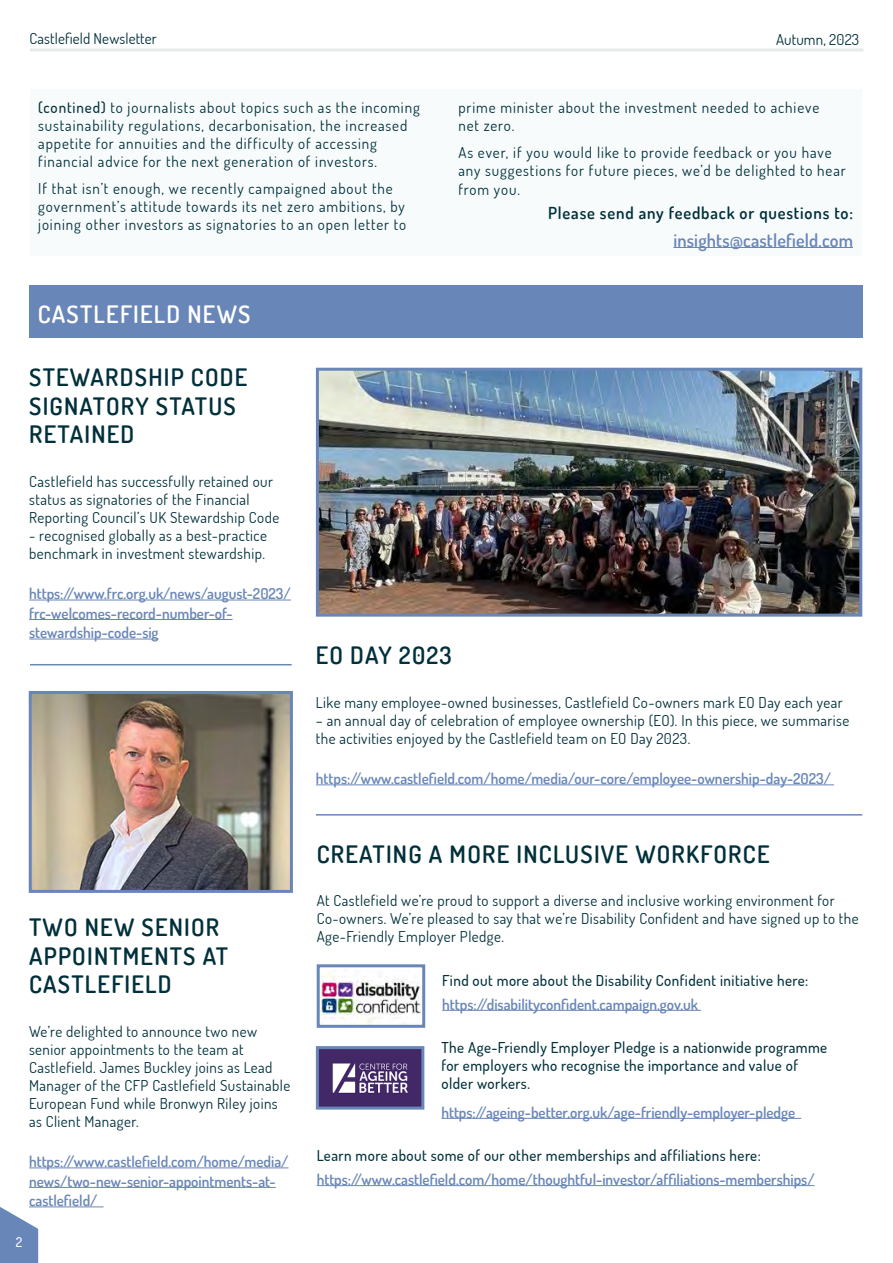
<style>
.page{position:relative;width:893px;height:1263px;background:#fff}
.page>*{position:absolute;margin:0;border:0;box-sizing:border-box;transform-origin:0 0}
.t1{font:600 24px/28.5px "Dosis";letter-spacing:.05em;color:#00303b}
.t2{font:600 24px "Dosis";letter-spacing:.05em;color:#fff}
.t3{font:600 18px "Dosis";letter-spacing:.01em;color:#6986b8}
.t4{font:600 16.5px "Dosis";letter-spacing:.05em;color:#00303b}
.t5{font:15px/18px "Dosis";letter-spacing:.03em;color:#00303b}
.t6{font:15px/18px "Dosis";letter-spacing:.06em;color:#00303b}
.t7{font:600 15px/19.5px "Dosis";color:#6986b8}
.t8{font:500 15px/18px "Dosis";letter-spacing:.03em;color:#00303b}
.t9{font:15px "Dosis";letter-spacing:.01em;color:#00303b}
.t10{font:500 13.5px "Dosis";color:#fff}
.s1{font-weight:500}
</style>
<div class="page">
<svg style="left:0;top:1207px;width:38px;height:56px"></svg>
<hr style="left:30px;top:48px;width:833px;height:3px;background:#e6eaeb">
<img style="left:320px;top:372px;width:538px;height:241px">
<div style="left:316px;top:368px;width:546px;height:249px;border:3px solid #6986b8"></div>
<img style="left:33px;top:695px;width:256px;height:194px">
<div style="left:29px;top:691px;width:264px;height:202px;border:3px solid #6986b8"></div>
<div style="left:30px;top:89px;width:831px;height:167px;background:#f8fbfc"></div>
<hr style="left:673px;top:247px;width:180px;height:1px;background:#6986b8">
<hr style="left:316px;top:814px;width:546px;height:1px;background:#6986b8">
<hr style="left:30px;top:664px;width:262px;height:1px;background:#6986b8">
<hr style="left:29px;top:1168px;width:259px;height:1px;background:#6986b8">
<hr style="left:29px;top:1187px;width:247px;height:1px;background:#6986b8">
<hr style="left:29px;top:1207px;width:75px;height:1px;background:#6986b8">
<hr style="left:29px;top:600px;width:262px;height:1px;background:#6986b8">
<hr style="left:29px;top:619px;width:204px;height:1px;background:#6986b8">
<hr style="left:29px;top:639px;width:130px;height:1px;background:#6986b8">
<hr style="left:316px;top:785px;width:518px;height:1px;background:#6986b8">
<hr style="left:442px;top:1010px;width:259px;height:1px;background:#6986b8">
<hr style="left:441px;top:1118px;width:360px;height:1px;background:#6986b8">
<hr style="left:317px;top:1185px;width:497px;height:1px;background:#6986b8">
<div style="left:29px;top:286px;width:833px;height:52px;background:#6986b8"></div>
<img style="left:321px;top:972px;width:100px;height:52px">
<div style="left:317px;top:964px;width:108px;height:64px;border:3px solid #6986b8"></div>
<img style="left:320px;top:1050px;width:100px;height:55px">
<div style="left:316px;top:1046px;width:108px;height:63px;border:3px solid #6986b8"></div>
<p class="t9" style="left:30px;top:29px;width:129px">Castlefield Newsletter</p>
<p class="t9" style="left:776px;top:29px;width:85px">Autumn, 2023</p>
<p class="t6" style="left:38px;top:98px;width:383px"><span class="s1">(contined)</span> to journalists about topics such as the incoming sustainability regulations, decarbonisation, the increased appetite for annuities and the difficulty of accessing financial advice for the next generation of investors.</p>
<p class="t6" style="left:38px;top:179px;width:369px">If that isn’t enough, we recently campaigned about the government’s attitude towards its net zero ambitions, by joining other investors as signatories to an open letter to</p>
<h1 class="t2" style="left:38px;top:298px;width:214px">CASTLEFIELD NEWS</h1>
<h1 class="t1" style="left:29px;top:363px;width:220px">STEWARDSHIP CODE<br>SIGNATORY STATUS<br>RETAINED</h1>
<p class="t5" style="left:29px;top:472px;width:252px">Castlefield has successfully retained our status as signatories of the Financial<br>Reporting Council’s UK Stewardship Code</p>
<p class="t5" style="left:29px;top:526px;width:239px">- recognised globally as a best-practice benchmark in investment stewardship.</p>
<p class="t7" style="left:29px;top:584px;width:263px">https://www.frc.org.uk/news/august-2023/ frc-welcomes-record-number-of&shy;stewardship-code-sig</p>
<p class="t6" style="left:458px;top:98px;width:362px">prime minister about the investment needed to achieve net zero.</p>
<p class="t6" style="left:458px;top:143px;width:389px">As ever, if you would like to provide feedback or you have any suggestions for future pieces, we’d be delighted to hear</p>
<p class="t5" style="left:458px;top:180px;width:63px">from you.</p>
<p class="t4" style="left:548px;top:202px;width:306px">Please send any feedback or questions to:</p>
<p class="t3" style="left:673px;top:228px;width:181px">insights@castlefield.com</p>
<h1 class="t1" style="left:29px;top:912px;width:201px">TWO NEW SENIOR<br>APPOINTMENTS AT<br>CASTLEFIELD</h1>
<p class="t5" style="left:29px;top:1022px;width:263px">We’re delighted to announce two new senior appointments to the team at Castlefield. James Buckley joins as Lead Manager of the CFP Castlefield Sustainable European Fund while Bronwyn Riley joins as Client Manager.</p>
<p class="t7" style="left:29px;top:1152px;width:261px">https://www.castlefield.com/home/media/ news/two-new-senior-appointments-at&shy;castlefield/</p>
<p class="t10" style="left:16px;top:1232px;width:8px">2</p>
<h1 class="t1" style="left:316px;top:640px;width:137px">EO DAY 2023</h1>
<p class="t5" style="left:316px;top:693px;width:528px">Like many employee-owned businesses, Castlefield Co-owners mark EO Day each year</p>
<p class="t5" style="left:316px;top:711px;width:535px">– an annual day of celebration of employee ownership (EO). In this piece, we summarise the activities enjoyed by the Castlefield team on EO Day 2023.</p>
<p class="t7" style="left:316px;top:769px;width:517px">https://www.castlefield.com/home/media/our-core/employee-ownership-day-2023/</p>
<h1 class="t1" style="left:317px;top:839px;width:454px">CREATING A MORE INCLUSIVE WORKFORCE</h1>
<p class="t5" style="left:317px;top:891px;width:543px">At Castlefield we’re proud to support a diverse and inclusive working environment for<br>Co-owners. We’re pleased to say that we’re Disability Confident and have signed up to the<br>Age-Friendly Employer Pledge.</p>
<p class="t8" style="left:442px;top:971px;width:368px">Find out more about the Disability Confident initiative here:</p>
<p class="t7" style="left:442px;top:994px;width:257px">https://disabilityconfident.campaign.gov.uk</p>
<p class="t8" style="left:441px;top:1038px;width:387px">The Age-Friendly Employer Pledge is a nationwide programme for employers who recognise the importance and value of older workers.</p>
<p class="t7" style="left:441px;top:1102px;width:355px">https://ageing-better.org.uk/age-friendly-employer-pledge</p>
<p class="t8" style="left:317px;top:1146px;width:446px">Learn more about some of our other memberships and affiliations here:</p>
<p class="t7" style="left:317px;top:1169px;width:499px">https://www.castlefield.com/home/thoughtful-investor/affiliations-memberships/</p>
</div>
